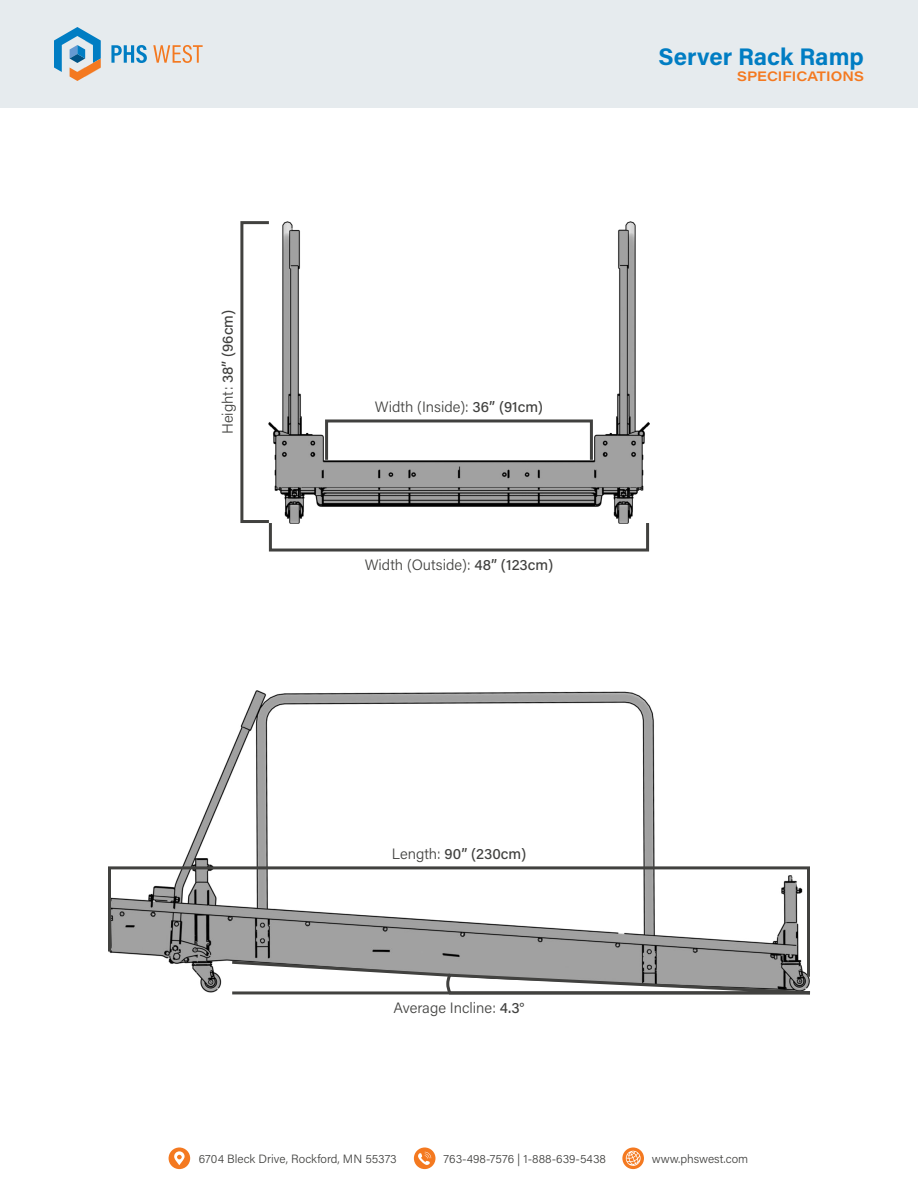
<style>
.page{position:relative;width:918px;height:1188px;background:#fff}
.page>*{position:absolute;margin:0;border:0;box-sizing:border-box;transform-origin:0 0}
.t1{font:700 24px "Acumin Pro";color:#007dc3}
.t2{font:300 15px "Acumin Pro";color:#41413f}
.t3{font:500 15px "Acumin Pro";color:#41413f}
.t4{font:600 13.5px "Acumin Pro Wide";color:#f47920}
.t5{font:300 12px "Acumin Pro";color:#41413f}
.s1{font-weight:300}
.s2{font-weight:500}
</style>
<div class="page">
<div style="left:169px;top:1148px;width:21px;height:21px;background:#f47920;border-radius:50%"></div>
<svg style="left:174px;top:1151px;width:11px;height:14px"></svg>
<svg style="left:622px;top:1148px;width:22px;height:21px"></svg>
<svg style="left:626px;top:1150px;width:15px;height:16px"></svg>
<div style="left:414px;top:1148px;width:21px;height:21px;background:#f47920;border-radius:50%"></div>
<svg style="left:418px;top:1152px;width:13px;height:13px"></svg>
<div style="left:0;top:0;width:918px;height:108px;background:#e6ebee"></div>
<svg style="left:111px;top:45px;width:36px;height:18px"></svg>
<svg style="left:153px;top:45px;width:50px;height:18px"></svg>
<svg style="left:54px;top:27px;width:47px;height:54px"></svg>
<img style="left:183px;top:691px;width:472px;height:302px">
<svg style="left:108px;top:865px;width:702px;height:115px"></svg>
<svg style="left:229px;top:959px;width:581px;height:36px"></svg>
<hr style="left:232px;top:991px;width:578px;height:3px;background:#41413f">
<div style="left:269px;top:522px;width:380px;height:30px;border:3px solid #41413f"></div>
<div style="left:240px;top:221px;width:30px;height:302px;border:3px solid #41413f"></div>
<img style="left:269px;top:221px;width:380px;height:302px">
<p class="t3" style="left:217px;top:434px;width:126px;rotate:-90deg"><span class="s1">Height:</span> 38” (96cm)</p>
<h1 class="t1" style="left:658px;top:40px;width:207px">Server Rack Ramp</h1>
<p class="t4" style="left:737px;top:66px;width:128px">SPECIFICATIONS</p>
<p class="t2" style="left:375px;top:396px;width:170px">Width (Inside): <span class="s2">36” (91cm)</span></p>
<p class="t2" style="left:365px;top:554px;width:190px">Width (Outside): <span class="s2">48” (123cm)</span></p>
<p class="t3" style="left:392px;top:843px;width:136px"><span class="s1">Length:</span> 90” (230cm)</p>
<p class="t2" style="left:394px;top:998px;width:132px">Average Incline: <span class="s2">4.3°</span></p>
<p class="t5" style="left:199px;top:1150px;width:199px">6704 Bleck Drive, Rockford, MN 55373</p>
<p class="t5" style="left:444px;top:1150px;width:164px">763-498-7576 | 1-888-639-5438</p>
<p class="t5" style="left:652px;top:1150px;width:98px">www.phswest.com</p>
</div>
